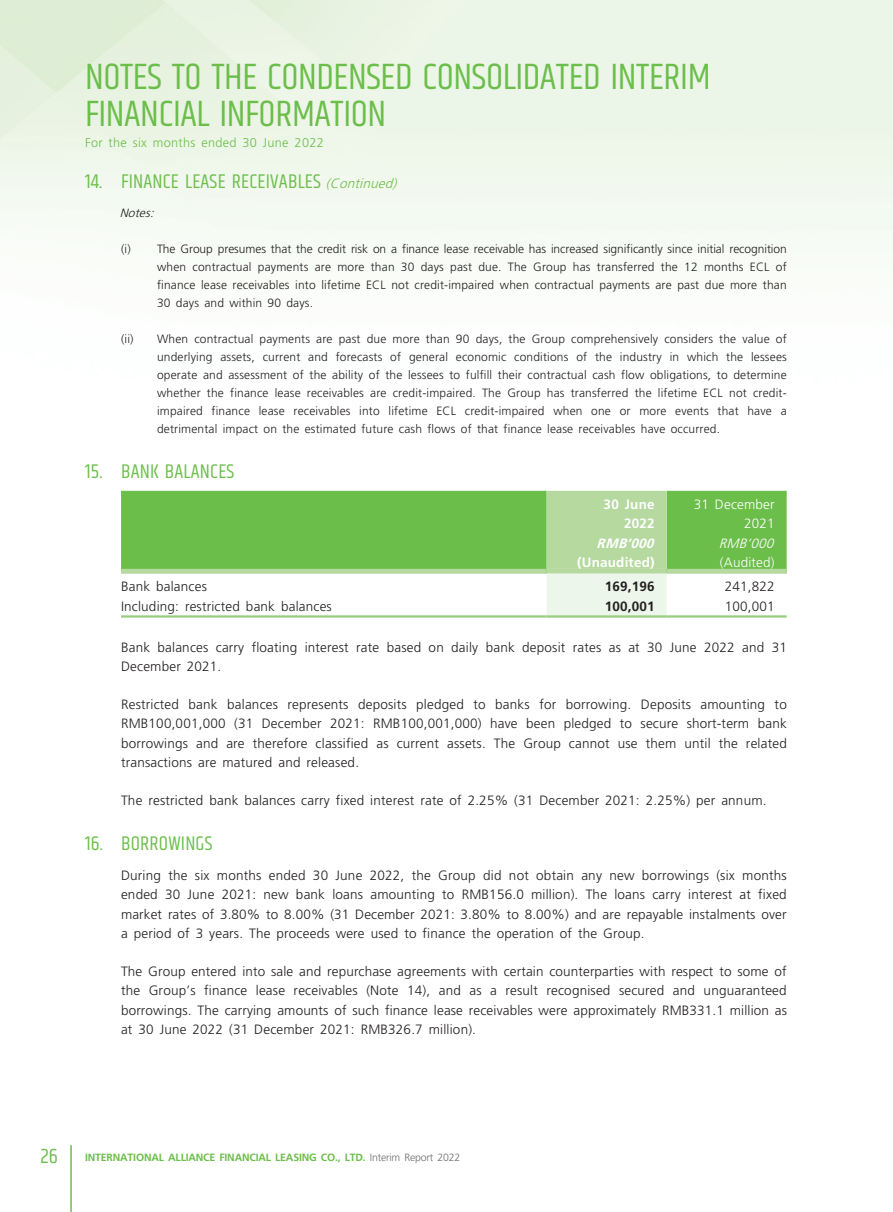
<style>
.page{position:relative;width:893px;height:1212px;background:#fff}
.page>*{position:absolute;margin:0;border:0;box-sizing:border-box;transform-origin:0 0}
.t1{font:37.5px/37.5px "Khand";letter-spacing:-.01em;color:#6cbe4b}
.t2{font:21px "Khand";color:#6cbe4b}
._03_H1{font:20.25px "Khand";letter-spacing:.01em;color:#6cbe4b}
._01_Body_Text{font:300 13.5px/19.5px "Frutiger LT Std";letter-spacing:.015em;color:#231f20;text-align:justify}
._15_Table_Stub{font:300 13.5px "Frutiger LT Std";letter-spacing:.015em;color:#231f20}
._01_Body_Text-2{font:300 13.5px/19.5px "Frutiger LT Std";letter-spacing:.015em;color:#fff;text-align:right}
._01_Body_Text-3{font:700 13.5px/19.5px "Frutiger LT Std";letter-spacing:.015em;color:#fff;text-align:right}
._01_Body_Text-4{font:700 13.5px "Frutiger LT Std";letter-spacing:.015em;color:#231f20}
._01_Body_Text-5{font:italic 700 13.5px "Frutiger LT Std";color:#fff}
._01_Body_Text-6{font:italic 300 13.5px "Frutiger LT Std";color:#fff}
.t3{font:300 12.75px "Frutiger LT Std";letter-spacing:.025em;color:#6cbe4b}
._02_Note_Text{font:300 12px/18px "Frutiger LT Std";letter-spacing:.015em;color:#231f20;text-align:justify}
._02_Note_Text-2{font:italic 300 12px "Frutiger LT Std";color:#231f20}
.t4{font:700 10.5px "Frutiger LT Std";letter-spacing:-.015em;color:#6cbe4b}
.s1{font-family:"Frutiger LT Std";font-weight:300;font-style:italic;font-size:13.5px}
.s2{font-weight:300;color:#6c6d70}
</style>
<div class="page">
<hr style="left:70px;top:1145px;width:2px;height:67px;background:#6cbe4b">
<div style="left:121px;top:491px;width:666px;height:78px;background:#6cbe4b"></div>
<svg style="left:547px;top:491px;width:120px;height:124px"></svg>
<hr style="left:121px;top:569px;width:426px;height:4px;background:#b5d99f">
<hr style="left:547px;top:569px;width:120px;height:4px;background:#b5d99f">
<hr style="left:667px;top:569px;width:120px;height:4px;background:#b5d99f">
<hr style="left:121px;top:615px;width:426px;height:3px;background:#98cd7d">
<hr style="left:547px;top:615px;width:120px;height:3px;background:#98cd7d">
<hr style="left:667px;top:615px;width:120px;height:3px;background:#98cd7d">
<h1 class="t1" style="left:85px;top:60px;width:627px">NOTES TO THE CONDENSED CONSOLIDATED INTERIM<br>FINANCIAL INFORMATION</h1>
<p class="t3" style="left:85px;top:136px;width:240px">For the six months ended 30 June 2022</p>
<p class="_03_H1" style="left:85px;top:169px;width:317px">14. FINANCE LEASE RECEIVABLES <span class="s1">(Continued)</span></p>
<p class="_02_Note_Text-2" style="left:120px;top:206px;width:39px">Notes:</p>
<p class="_02_Note_Text" style="left:157px;top:240px;width:631px;text-indent:-36px">(i) The Group presumes that the credit risk on a finance lease receivable has increased significantly since initial recognition when contractual payments are more than 30 days past due. The Group has transferred the 12 months ECL of finance lease receivables into lifetime ECL not credit-impaired when contractual payments are past due more than 30 days and within 90 days.</p>
<p class="_02_Note_Text" style="left:121px;top:330px;width:14px">(ii)</p>
<p class="_02_Note_Text" style="left:157px;top:330px;width:631px">When contractual payments are past due more than 90 days, the Group comprehensively considers the value of underlying assets, current and forecasts of general economic conditions of the industry in which the lessees operate and assessment of the ability of the lessees to fulfill their contractual cash flow obligations, to determine whether the finance lease receivables are credit-impaired. The Group has transferred the lifetime ECL not credit&shy;impaired finance lease receivables into lifetime ECL credit-impaired when one or more events that have a detrimental impact on the estimated future cash flows of that finance lease receivables have occurred.</p>
<p class="_03_H1" style="left:85px;top:459px;width:151px">15. BANK BALANCES</p>
<p class="_01_Body_Text-3" style="left:604px;top:494px;width:53px">30 June<br>2022</p>
<p class="_01_Body_Text-2" style="left:694px;top:494px;width:83px">31 December<br>2021</p>
<p class="_01_Body_Text-5" style="left:597px;top:535px;width:62px">RMB’000</p>
<p class="_01_Body_Text-6" style="left:719px;top:535px;width:60px">RMB’000</p>
<p class="_01_Body_Text-3" style="left:577px;top:553px;width:79px">(Unaudited)</p>
<p class="_01_Body_Text-2" style="left:720px;top:553px;width:56px">(Audited)</p>
<p class="_15_Table_Stub" style="left:121px;top:579px;width:87px">Bank balances</p>
<p class="_01_Body_Text-4" style="left:605px;top:578px;width:51px">169,196</p>
<p class="_01_Body_Text" style="left:725px;top:577px;width:51px">241,822</p>
<p class="_15_Table_Stub" style="left:121px;top:598px;width:212px">Including: restricted bank balances</p>
<p class="_01_Body_Text-4" style="left:605px;top:598px;width:51px">100,001</p>
<p class="_01_Body_Text" style="left:725px;top:596px;width:51px">100,001</p>
<p class="_01_Body_Text" style="left:121px;top:637px;width:667px">Bank balances carry floating interest rate based on daily bank deposit rates as at 30 June 2022 and 31<br>December 2021.</p>
<p class="_01_Body_Text" style="left:121px;top:694px;width:667px">Restricted bank balances represents deposits pledged to banks for borrowing. Deposits amounting to RMB100,001,000 (31 December 2021: RMB100,001,000) have been pledged to secure short-term bank borrowings and are therefore classified as current assets. The Group cannot use them until the related transactions are matured and released.</p>
<p class="_01_Body_Text" style="left:121px;top:790px;width:647px">The restricted bank balances carry fixed interest rate of 2.25% (31 December 2021: 2.25%) per annum.</p>
<p class="_03_H1" style="left:85px;top:831px;width:129px">16. BORROWINGS</p>
<p class="_01_Body_Text" style="left:121px;top:865px;width:667px">During the six months ended 30 June 2022, the Group did not obtain any new borrowings (six months ended 30 June 2021: new bank loans amounting to RMB156.0 million). The loans carry interest at fixed market rates of 3.80% to 8.00% (31 December 2021: 3.80% to 8.00%) and are repayable instalments over a period of 3 years. The proceeds were used to finance the operation of the Group.</p>
<p class="_01_Body_Text" style="left:121px;top:961px;width:667px">The Group entered into sale and repurchase agreements with certain counterparties with respect to some of the Group’s finance lease receivables (Note 14), and as a result recognised secured and unguaranteed borrowings. The carrying amounts of such finance lease receivables were approximately RMB331.1 million as at 30 June 2022 (31 December 2021: RMB326.7 million).</p>
<h2 class="t2" style="left:41px;top:1143px;width:19px">26</h2>
<p class="t4" style="left:85px;top:1151px;width:377px">INTERNATIONAL ALLIANCE FINANCIAL LEASING CO., LTD. <span class="s2">Interim Report 2022</span></p>
</div>
